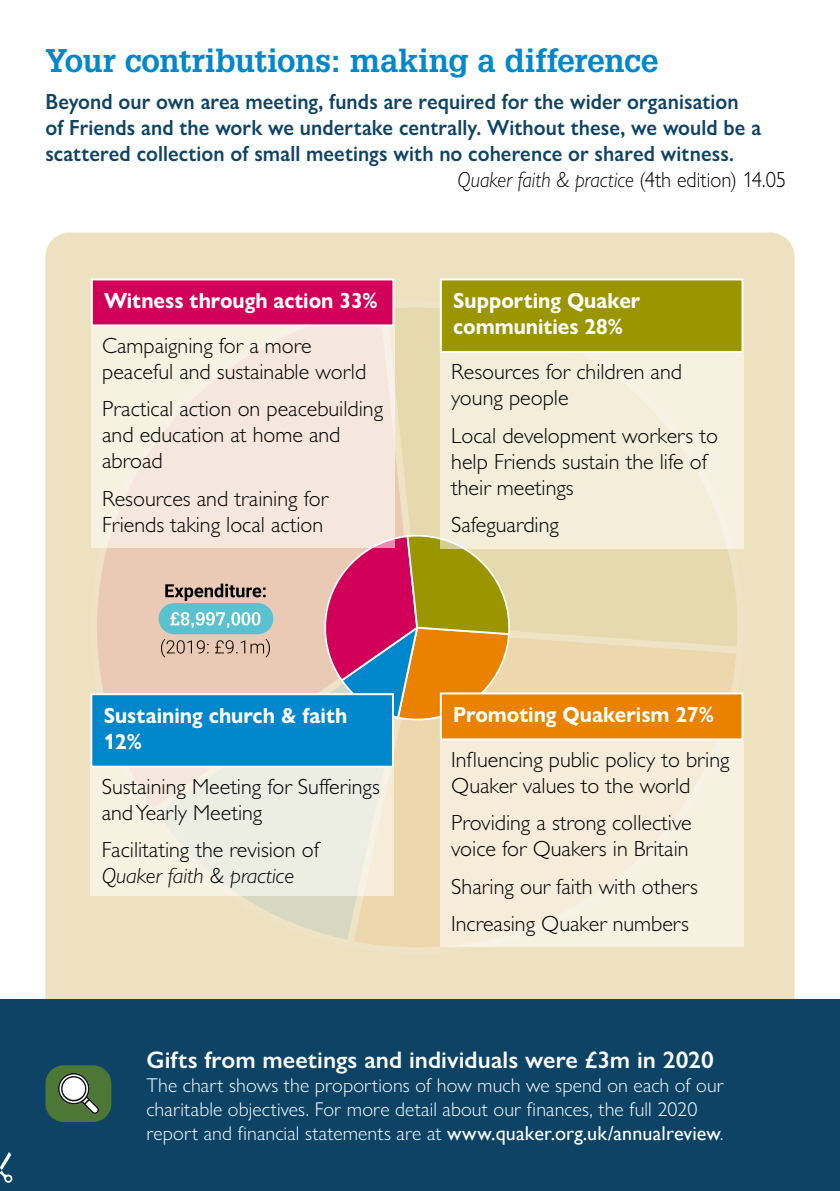
<style>
.page{position:relative;width:840px;height:1191px;background:#fff}
.page>*{position:absolute;margin:0;border:0;box-sizing:border-box;transform-origin:0 0}
.t1{font:700 32px "Glypha";letter-spacing:-.005em;color:#0087cc}
.t2{font:600 24px "Gill Sans Nova";letter-spacing:.005em;color:#fff}
.t3{font:300 22px/26px "Gill Sans Std";color:#000}
.t4{font:600 22px "Gill Sans Nova";letter-spacing:.005em;color:#0d4365;scale:.93 1}
.t5{font:700 22px/26.4px "Gill Sans Nova";color:#fff;scale:.93 1}
.t6{font:italic 300 22px "Gill Sans Nova";color:#000;scale:.93 1}
.t7{font:italic 300 22px "Gill Sans Std";color:#000}
.t8{font:300 20px/24px "Gill Sans Nova";letter-spacing:.005em;color:#fff}
.s1{font-style:normal}
.s2{font-family:"Gill Sans";font-weight:400}
</style>
<div class="page">
<div style="left:45px;top:232px;width:749px;height:794px;background:#eee1c0;border-radius:24px"></div>
<div style="left:0;top:999px;width:839px;height:192px;background:#0d4365"></div>
<svg style="left:426px;top:768px;width:318px;height:179px;background:#edd8b0"></svg>
<svg style="left:143px;top:822px;width:283px;height:125px"></svg>
<div style="left:394px;top:768px;width:32px;height:54px;background:#edd7ad"></div>
<svg style="left:394px;top:308px;width:350px;height:226px;background:#e6dab1"></svg>
<div style="left:439px;top:740px;width:304px;height:207px;background:#f6ecda"></div>
<div style="left:90px;top:767px;width:304px;height:128px;background:#ecede3"></div>
<div style="left:439px;top:353px;width:304px;height:195px;background:#f3edda"></div>
<svg style="left:438px;top:278px;width:306px;height:76px;background:#a39e15"></svg>
<div style="left:91px;top:326px;width:303px;height:222px;background:#f5e7dd"></div>
<svg style="left:90px;top:278px;width:305px;height:49px;background:#d61d6a"></svg>
<svg style="left:90px;top:534px;width:654px;height:234px;background:#beb199"></svg>
<div style="left:45px;top:1065px;width:66px;height:57px;background:#4d7734;border-radius:18px"></div>
<svg style="left:58px;top:1073px;width:41px;height:41px"></svg>
<div style="left:63px;top:1077px;width:22px;height:22px;background:#fff;border-radius:50%"></div>
<svg style="left:0;top:1152px;width:12px;height:30px"></svg>
<h1 class="t1" style="left:45px;top:40px;width:614px">Your contributions: making a difference</h1>
<p class="t4" style="left:45px;top:88px;width:746px">Beyond our own area meeting, funds are required for the wider organisation</p>
<p class="t4" style="left:45px;top:114px;width:770px">of Friends and the work we undertake centrally. Without these, we would be a</p>
<p class="t4" style="left:45px;top:140px;width:741px">scattered collection of small meetings with no coherence or shared witness.</p>
<p class="t6" style="left:457px;top:166px;width:354px">Quaker faith &amp; practice <span class="s1">(4th edition) 14.05</span></p>
<p class="t5" style="left:104px;top:287px;width:295px">Witness through action 33%</p>
<p class="t3" style="left:102px;top:333px;width:265px">Campaigning for a more peaceful and sustainable world</p>
<p class="t3" style="left:102px;top:396px;width:282px">Practical action on peacebuilding and education at home and abroad</p>
<p class="t3" style="left:102px;top:485px;width:227px">Resources and training for<br>Friends taking local action</p>
<p class="t5" style="left:104px;top:702px;width:263px">Sustaining church &amp; faith<br>12%</p>
<p class="t3" style="left:102px;top:774px;width:279px">Sustaining Meeting for Sufferings and Yearly Meeting</p>
<p class="t3" style="left:102px;top:837px;width:219px">Facilitating the revision of</p>
<p class="t7" style="left:102px;top:863px;width:194px">Quaker faith &amp; practice</p>
<p class="t5" style="left:453px;top:287px;width:202px">Supporting Quaker communities 28%</p>
<p class="t3" style="left:451px;top:359px;width:232px">Resources for children and young people</p>
<p class="t3" style="left:451px;top:422px;width:268px">Local development workers to help Friends sustain the life of their meetings</p>
<p class="t3" style="left:451px;top:512px;width:109px">Safeguarding</p>
<p class="t5" style="left:453px;top:701px;width:281px">Promoting Quakerism 27%</p>
<p class="t3" style="left:451px;top:746px;width:280px">Influencing public policy to bring<br>Quaker values to the world</p>
<p class="t3" style="left:451px;top:810px;width:242px">Providing a strong collective voice for Quakers in Britain</p>
<p class="t3" style="left:451px;top:867px;width:248px;line-height:37.4px">Sharing our faith with others<br>Increasing Quaker numbers</p>
<p class="t2" style="left:146px;top:1044px;width:568px">Gifts from meetings and individuals were £3m in 2020</p>
<p class="t8" style="left:146px;top:1072px;width:579px">The chart shows the proportions of how much we spend on each of our charitable objectives. For more detail about our finances, the full 2020 report and financial statements are at <span class="s2">www.quaker.org.uk/annualreview</span>.</p>
</div>
